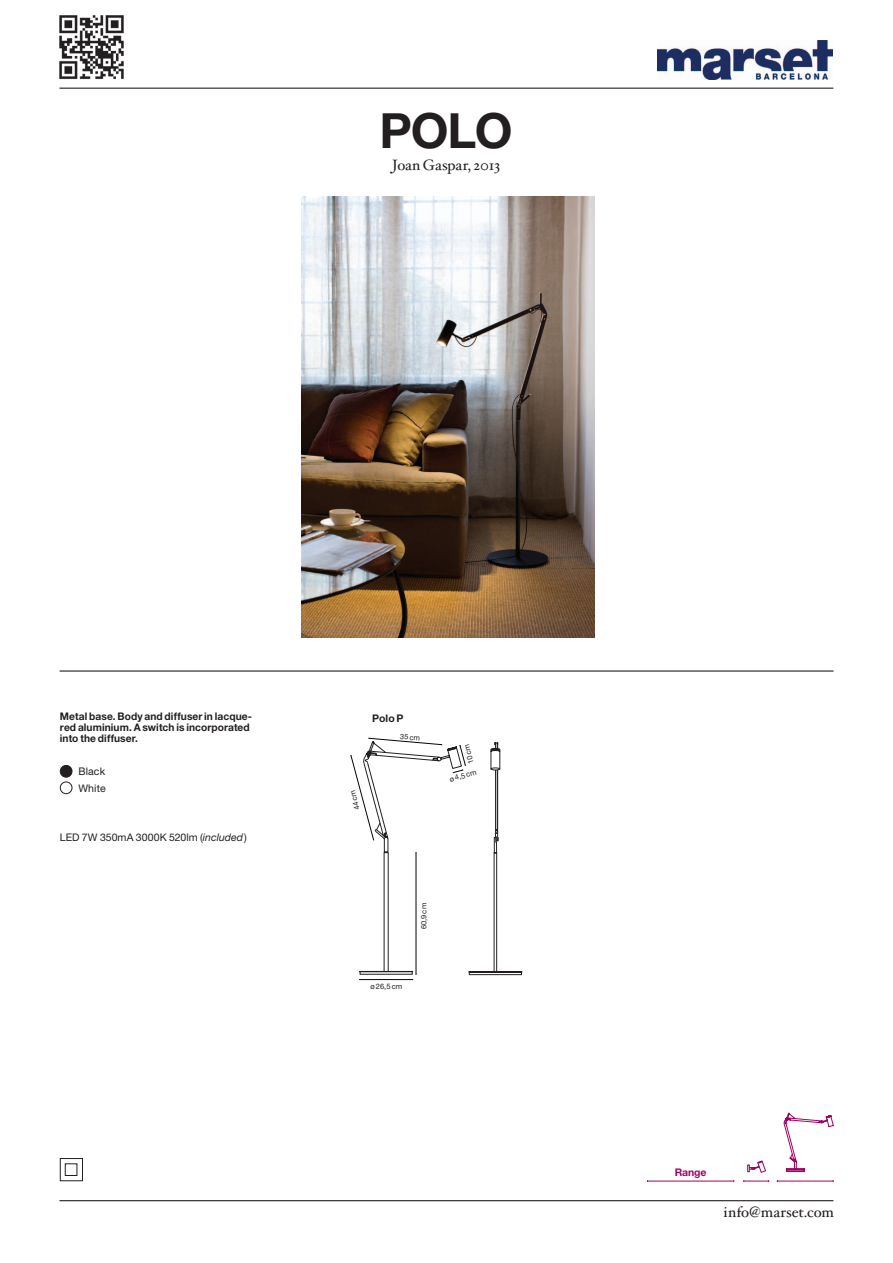
<style>
.page{position:relative;width:893px;height:1263px;background:#fff}
.page>*{position:absolute;margin:0;border:0;box-sizing:border-box;transform-origin:0 0}
.t1{font:700 48.6px "Helvetica Neue LT Std";color:#231f20}
.t2{font:15px "Hoefler Txt";letter-spacing:-.005em;color:#231f20}
.t3{font:700 10.5px/10.8px "Helvetica Neue LT Std";letter-spacing:.005em;color:#231f20}
.t4{font:10.5px/16.5px "Helvetica Neue LT Std";letter-spacing:.01em;color:#231f20}
.t5{font:700 10.5px "Helvetica Neue LT Std";letter-spacing:-.01em;color:#a30162}
.t6{font:7.5px "Helvetica Neue LT Std";letter-spacing:.015em;color:#231f20}
.s1{font-style:italic}
</style>
<div class="page">
<hr style="left:59px;top:88px;width:774px;height:1px;background:#231f20">
<img style="left:657px;top:41px;width:175px;height:38px">
<hr style="left:59px;top:1200px;width:774px;height:1px;background:#231f20">
<hr style="left:60px;top:670px;width:773px;height:2px;background:#231f20">
<div style="left:60px;top:765px;width:12px;height:12px;background:#231f20;border-radius:50%"></div>
<div style="left:60px;top:765px;width:12px;height:12px;border:1px solid #231f20;border-radius:50%"></div>
<div style="left:60px;top:782px;width:12px;height:12px;border:1px solid #231f20;border-radius:50%"></div>
<img style="left:59px;top:15px;width:64px;height:64px">
<div style="left:60px;top:1158px;width:23px;height:23px;border:1px solid #231f20"></div>
<div style="left:65px;top:1163px;width:12px;height:13px;border:1px solid #231f20"></div>
<hr style="left:648px;top:1181px;width:86px;height:1px;background:#a30162">
<svg style="left:743px;top:1180px;width:26px;height:2px"></svg>
<hr style="left:777px;top:1181px;width:56px;height:1px;background:#a30162">
<div style="left:494px;top:853px;width:3px;height:119px;border:1px solid #231f20"></div>
<div style="left:469px;top:972px;width:53px;height:3px;border:1px solid #231f20"></div>
<svg style="left:491px;top:742px;width:9px;height:112px"></svg>
<hr style="left:360px;top:979px;width:53px;height:1px;background:#040503">
<div style="left:360px;top:971px;width:53px;height:1px;border:1px solid #231f20"></div>
<hr style="left:416px;top:853px;width:1px;height:121px;background:#040503">
<svg style="left:350px;top:738px;width:116px;height:115px"></svg>
<svg style="left:747px;top:1161px;width:19px;height:12px"></svg>
<svg style="left:784px;top:1113px;width:50px;height:58px"></svg>
<img style="left:301px;top:197px;width:294px;height:440px">
<h1 class="t1" style="left:380px;top:100px;width:135px">POLO</h1>
<h2 class="t2" style="left:392px;top:154px;width:109px">Joan Gaspar, 2013</h2>
<p class="t3" style="left:60px;top:711px;width:193px">Metal base. Body and diffuser in lacque&shy;red aluminium. A switch is incorporated into the diffuser.</p>
<p class="t4" style="left:78px;top:763px;width:29px">Black<br>White</p>
<p class="t4" style="left:60px;top:829px;width:189px">LED 7W 350mA 3000K 520lm (<span class="s1">included</span>)</p>
<p class="t3" style="left:372px;top:712px;width:33px">Polo P</p>
<p class="t6" style="left:401px;top:732px;width:22px;rotate:5deg">35 cm</p>
<p class="t6" style="left:353px;top:811px;width:22px;rotate:-105deg">44cm</p>
<p class="t6" style="left:467px;top:765px;width:21px;rotate:-105deg">10cm</p>
<p class="t6" style="left:449px;top:775px;width:29px;rotate:-15deg">ø 4,5 cm</p>
<p class="t6" style="left:419px;top:929px;width:28px;rotate:-90deg">60,9 cm</p>
<p class="t6" style="left:370px;top:982px;width:33px">ø 26,5 cm</p>
<p class="t5" style="left:675px;top:1166px;width:33px">Range</p>
<h2 class="t2" style="left:724px;top:1201px;width:112px">info@marset.com</h2>
</div>
